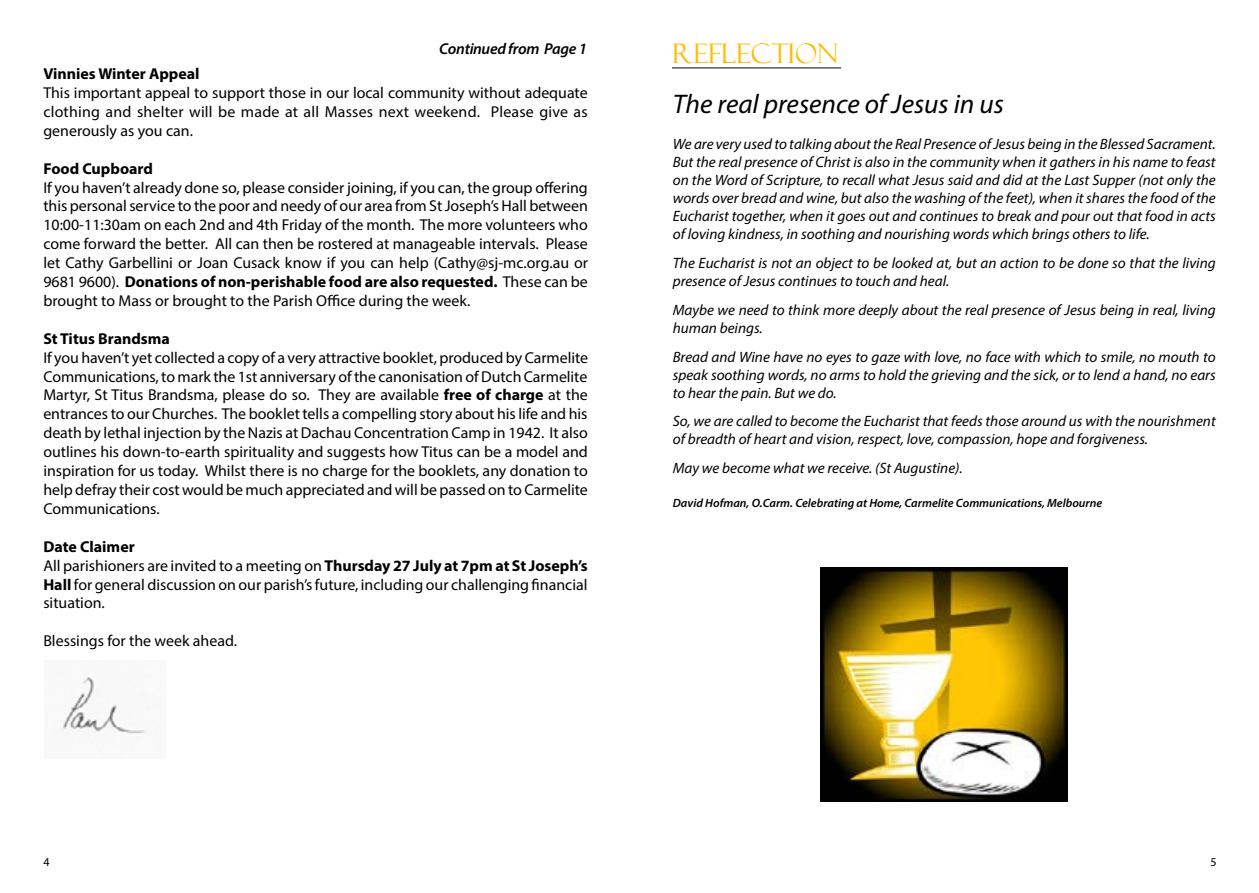
<style>
.page{position:relative;width:1259px;height:893px;background:#fff}
.page>*{position:absolute;margin:0;border:0;box-sizing:border-box;transform-origin:0 0}
.t1{font:italic 27px "Myriad Pro";color:#000}
.t2{font:27px "Felix Titling";color:#ffbc00}
.t3{font:15.75px/18.9px "Myriad Pro";color:#000;text-align:justify}
.t4{font:700 15.75px "Myriad Pro";color:#000}
.t5{font:italic 600 15.75px "Myriad Pro";letter-spacing:-.02em;color:#000}
.t6{font:italic 15px/18px "Myriad Pro";color:#000}
.t7{font:italic 600 12px "Myriad Pro";color:#000}
.t8{font:12px "Myriad Pro";color:#000}
.s1{font-weight:700}
</style>
<div class="page">
<hr style="left:672px;top:68px;width:169px;height:1px;background:#000">
<img style="left:62px;top:676px;width:84px;height:58px">
<img style="left:820px;top:567px;width:247px;height:235px">
<p class="t5" style="left:439px;top:39px;width:149px">Continued from Page 1</p>
<p class="t4" style="left:43px;top:64px;width:158px">Vinnies Winter Appeal</p>
<p class="t3" style="left:43px;top:83px;width:546px">This important appeal to support those in our local community without adequate clothing and shelter will be made at all Masses next weekend. Please give as generously as you can.</p>
<p class="t4" style="left:43px;top:158px;width:111px">Food Cupboard</p>
<p class="t3" style="left:43px;top:178px;width:546px">If you haven’t already done so, please consider joining, if you can, the group offering this personal service to the poor and needy of our area from St Joseph’s Hall between 10:00-11:30am on each 2nd and 4th Friday of the month. The more volunteers who come forward the better. All can then be rostered at manageable intervals. Please let Cathy Garbellini or Joan Cusack know if you can help (Cathy@sj-mc.org.au or 9681 9600). <span class="s1">Donations of non-perishable food are also requested.</span> These can be brought to Mass or brought to the Parish Office during the week.</p>
<p class="t4" style="left:43px;top:328px;width:128px">St Titus Brandsma</p>
<p class="t3" style="left:43px;top:348px;width:546px">If you haven’t yet collected a copy of a very attractive booklet, produced by Carmelite Communications, to mark the 1st anniversary of the canonisation of Dutch Carmelite Martyr, St Titus Brandsma, please do so. They are available <span class="s1">free of charge</span> at the entrances to our Churches. The booklet tells a compelling story about his life and his death by lethal injection by the Nazis at Dachau Concentration Camp in 1942. It also outlines his down-to-earth spirituality and suggests how Titus can be a model and inspiration for us today. Whilst there is no charge for the booklets, any donation to help defray their cost would be much appreciated and will be passed on to Carmelite Communications.</p>
<p class="t3" style="left:43px;top:537px;width:546px;text-align:left"><span class="s1">Date Claimer<br></span>All parishioners are invited to a meeting on <span class="s1">Thursday 27 July at 7pm at St Joseph’s Hall</span> for general discussion on our parish’s future, including our challenging financial situation.</p>
<p class="t3" style="left:43px;top:631px;width:195px">Blessings for the week ahead.</p>
<h1 class="t2" style="left:672px;top:38px;width:168px">REFLECTION</h1>
<h1 class="t1" style="left:673px;top:87px;width:333px">The real presence of Jesus in us</h1>
<p class="t6" style="left:673px;top:135px;width:544px;text-align:justify">We are very used to talking about the Real Presence of Jesus being in the Blessed Sacrament.<br>But the real presence of Christ is also in the community when it gathers in his name to feast on the Word of Scripture, to recall what Jesus said and did at the Last Supper (not only the words over bread and wine, but also the washing of the feet), when it shares the food of the Eucharist together, when it goes out and continues to break and pour out that food in acts of loving kindness, in soothing and nourishing words which brings others to life.</p>
<p class="t6" style="left:673px;top:254px;width:544px">The Eucharist is not an object to be looked at, but an action to be done so that the living presence of Jesus continues to touch and heal.</p>
<p class="t6" style="left:673px;top:300px;width:544px">Maybe we need to think more deeply about the real presence of Jesus being in real, living human beings.</p>
<p class="t6" style="left:673px;top:347px;width:544px;text-align:justify">Bread and Wine have no eyes to gaze with love, no face with which to smile, no mouth to speak soothing words, no arms to hold the grieving and the sick, or to lend a hand, no ears to hear the pain. But we do.</p>
<p class="t6" style="left:673px;top:412px;width:544px">So, we are called to become the Eucharist that feeds those around us with the nourishment of breadth of heart and vision, respect, love, compassion, hope and forgiveness.</p>
<p class="t6" style="left:673px;top:459px;width:291px">May we become what we receive. (St Augustine).</p>
<p class="t7" style="left:673px;top:495px;width:431px">David Hofman, O.Carm. Celebrating at Home, Carmelite Communications, Melbourne</p>
<p class="t8" style="left:43px;top:854px;width:8px">4</p>
<p class="t8" style="left:1210px;top:854px;width:8px">5</p>
</div>
